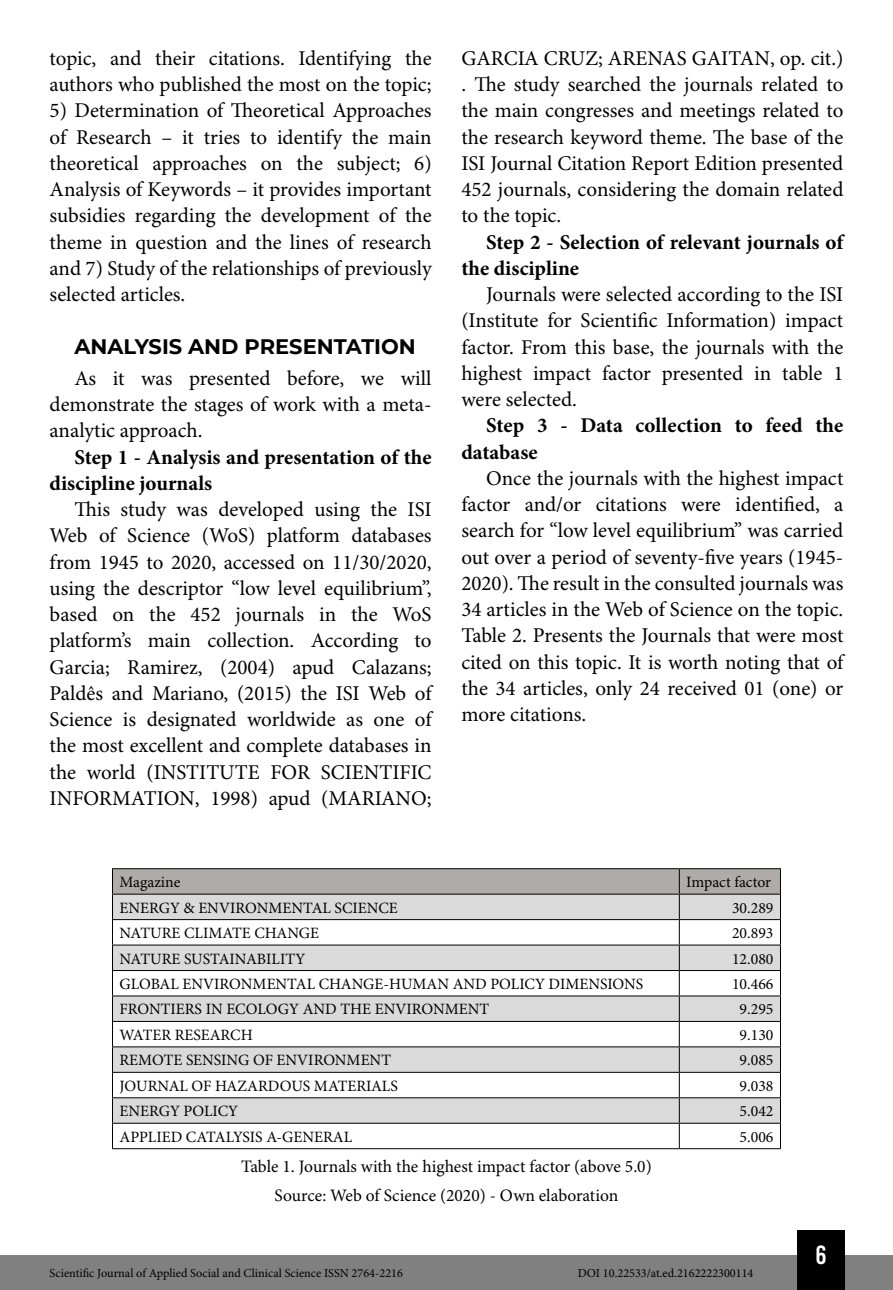
<style>
.page{position:relative;width:893px;height:1290px;background:#fff}
.page>*{position:absolute;margin:0;border:0;box-sizing:border-box;transform-origin:0 0}
.t1{font:26.25px "Bebas Kai";color:#fff}
.t2{font:21px/26.2px "Minion Pro";color:#000;text-align:justify}
.t3{font:700 21px/26.2px "Minion Pro";color:#000}
.t4{font:700 21px "Montserrat";color:#000}
.t5{font:17.5px/29.4px "Minion Pro";color:#000;text-align:center}
.t6{font:15.75px "Minion Pro";color:#000}
.t7{font:15.75px "Minion Pro";color:#020203}
.t8{font:12.25px "Minion Pro";color:#000}
</style>
<div class="page">
<div style="left:0;top:1255px;width:893px;height:35px;background:#808080"></div>
<div style="left:797px;top:1230px;width:48px;height:60px;background:#000"></div>
<hr style="left:112px;top:868px;width:567px;height:1px;background:#000">
<hr style="left:679px;top:868px;width:102px;height:1px;background:#000">
<hr style="left:112px;top:1148px;width:567px;height:1px;background:#000">
<hr style="left:679px;top:1148px;width:102px;height:1px;background:#000">
<svg style="left:112px;top:869px;width:669px;height:279px"></svg>
<p class="t2" style="left:50px;top:46px;width:384px">topic, and their citations. Identifying the authors who published the most on the topic;</p>
<p class="t2" style="left:50px;top:98px;width:384px">5) Determination of Theoretical Approaches of Research – it tries to identify the main theoretical approaches on the subject; 6)<br>Analysis of Keywords – it provides important subsidies regarding the development of the theme in question and the lines of research and 7) Study of the relationships of previously selected articles.</p>
<p class="t4" style="left:74px;top:331px;width:343px">ANALYSIS AND PRESENTATION</p>
<p class="t2" style="left:50px;top:366px;width:383px;text-indent:25px">As it was presented before, we will demonstrate the stages of work with a meta&shy;analytic approach.</p>
<p class="t3" style="left:50px;top:443px;width:383px;text-indent:25px">Step 1 - Analysis and presentation of the discipline journals</p>
<p class="t2" style="left:50px;top:497px;width:383px;text-indent:25px">This study was developed using the ISI Web of Science (WoS) platform databases from 1945 to 2020, accessed on 11/30/2020, using the descriptor “low level equilibrium”, based on the 452 journals in the WoS platform’s main collection. According to Garcia; Ramirez, (2004) apud Calazans; Paldês and Mariano, (2015) the ISI Web of Science is designated worldwide as one of the most excellent and complete databases in the world (INSTITUTE FOR SCIENTIFIC INFORMATION, 1998) apud (MARIANO;</p>
<p class="t2" style="left:461px;top:46px;width:384px">GARCIA CRUZ; ARENAS GAITAN, op. cit.) . The study searched the journals related to the main congresses and meetings related to the research keyword theme. The base of the ISI Journal Citation Report Edition presented 452 journals, considering the domain related to the topic.</p>
<p class="t3" style="left:461px;top:229px;width:384px;text-indent:25px">Step 2 - Selection of relevant journals of the discipline</p>
<p class="t2" style="left:461px;top:282px;width:384px;text-indent:25px">Journals were selected according to the ISI (Institute for Scientific Information) impact factor. From this base, the journals with the highest impact factor presented in table 1 were selected.</p>
<p class="t3" style="left:461px;top:412px;width:383px;text-indent:25px">Step 3 - Data collection to feed the database</p>
<p class="t2" style="left:461px;top:466px;width:384px;text-indent:25px">Once the journals with the highest impact factor and/or citations were identified, a search for “low level equilibrium” was carried out over a period of seventy-five years (1945- 2020). The result in the consulted journals was 34 articles in the Web of Science on the topic.<br>Table 2. Presents the Journals that were most cited on this topic. It is worth noting that of the 34 articles, only 24 received 01 (one) or more citations.</p>
<p class="t7" style="left:120px;top:873px;width:62px">Magazine</p>
<p class="t7" style="left:686px;top:873px;width:86px">Impact factor</p>
<p class="t6" style="left:120px;top:898px;width:280px">ENERGY &amp; ENVIRONMENTAL SCIENCE</p>
<p class="t6" style="left:732px;top:898px;width:43px">30.289</p>
<p class="t7" style="left:120px;top:923px;width:201px">NATURE CLIMATE CHANGE</p>
<p class="t6" style="left:732px;top:923px;width:43px">20.893</p>
<p class="t7" style="left:120px;top:949px;width:188px">NATURE SUSTAINABILITY</p>
<p class="t6" style="left:732px;top:949px;width:43px">12.080</p>
<p class="t6" style="left:120px;top:974px;width:525px">GLOBAL ENVIRONMENTAL CHANGE-HUMAN AND POLICY DIMENSIONS</p>
<p class="t6" style="left:732px;top:974px;width:43px">10.466</p>
<p class="t6" style="left:120px;top:1000px;width:371px">FRONTIERS IN ECOLOGY AND THE ENVIRONMENT</p>
<p class="t6" style="left:740px;top:1000px;width:35px">9.295</p>
<p class="t7" style="left:120px;top:1025px;width:135px">WATER RESEARCH</p>
<p class="t6" style="left:740px;top:1025px;width:35px">9.130</p>
<p class="t7" style="left:120px;top:1051px;width:273px">REMOTE SENSING OF ENVIRONMENT</p>
<p class="t6" style="left:740px;top:1051px;width:35px">9.085</p>
<p class="t7" style="left:120px;top:1076px;width:280px">JOURNAL OF HAZARDOUS MATERIALS</p>
<p class="t6" style="left:740px;top:1076px;width:35px">9.038</p>
<p class="t7" style="left:120px;top:1102px;width:120px">ENERGY POLICY</p>
<p class="t6" style="left:740px;top:1102px;width:35px">5.042</p>
<p class="t7" style="left:120px;top:1127px;width:234px">APPLIED CATALYSIS A-GENERAL</p>
<p class="t6" style="left:740px;top:1127px;width:35px">5.006</p>
<p class="t5" style="left:241px;top:1152px;width:412px">Table 1. Journals with the highest impact factor (above 5.0)<br>Source: Web of Science (2020) - Own elaboration</p>
<p class="t8" style="left:50px;top:1266px;width:355px">Scientific Journal of Applied Social and Clinical Science ISSN 2764-2216</p>
<p class="t8" style="left:578px;top:1266px;width:177px">DOI 10.22533/at.ed.2162222300114</p>
<p class="t1" style="left:815px;top:1241px;width:13px">6</p>
</div>
